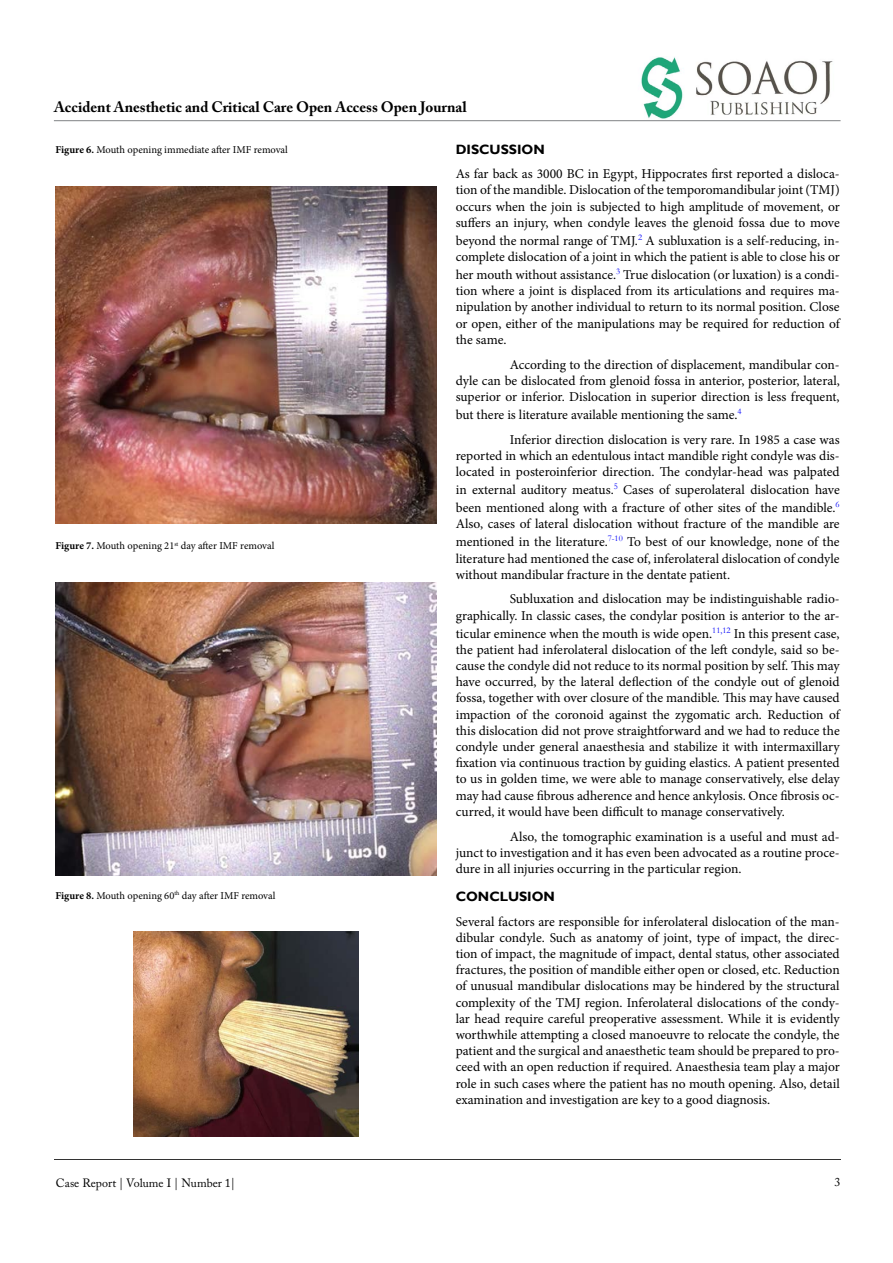
<style>
.page{position:relative;width:893px;height:1263px;background:#fff}
.page>*{position:absolute;margin:0;border:0;box-sizing:border-box;transform-origin:0 0}
.t1{font:700 15px "Adobe Caslon Pro";color:#000}
.t2{font:13.5px/16.2px "Minion Pro";color:#000;text-align:justify}
.t3{font:700 13.5px "Gill Sans";color:#000}
.t4{font:12px "Adobe Caslon Pro";color:#000}
.t5{font:10.5px "Minion Pro";color:#000}
.s1{font-weight:700}
</style>
<div class="page">
<hr style="left:54px;top:120px;width:787px;height:1px;background:#808285">
<img style="left:641px;top:57px;width:192px;height:62px">
<svg style="left:54px;top:1159px;width:787px;height:1px"></svg>
<img style="left:55px;top:186px;width:382px;height:337px">
<img style="left:55px;top:582px;width:382px;height:293px">
<img style="left:134px;top:932px;width:224px;height:204px">
<p class="t1" style="left:54px;top:98px;width:414px">Accident Anesthetic and Critical Care Open Access Open Journal</p>
<p class="t5" style="left:55px;top:143px;width:234px"><span class="s1">Figure 6.</span> Mouth opening immediate after IMF removal</p>
<p class="t5" style="left:55px;top:539px;width:220px"><span class="s1">Figure 7.</span> Mouth opening 21<sup>st</sup> day after IMF removal</p>
<p class="t5" style="left:55px;top:888px;width:222px"><span class="s1">Figure 8.</span> Mouth opening 60<sup>th</sup> day after IMF removal</p>
<p class="t4" style="left:56px;top:1176px;width:181px">Case Report | Volume I | Number 1|</p>
<p class="t3" style="left:456px;top:141px;width:91px">DISCUSSION</p>
<p class="t2" style="left:456px;top:166px;width:386px">As far back as 3000 BC in Egypt, Hippocrates first reported a disloca&shy;tion of the mandible. Dislocation of the temporomandibular joint (TMJ) occurs when the join is subjected to high amplitude of movement, or suffers an injury, when condyle leaves the glenoid fossa due to move</p>
<p class="t2" style="left:456px;top:232px;width:386px">beyond the normal range of TMJ.<sup>2</sup> A subluxation is a self-reducing, in&shy;complete dislocation of a joint in which the patient is able to close his or</p>
<p class="t2" style="left:456px;top:267px;width:386px">her mouth without assistance.<sup>3</sup> True dislocation (or luxation) is a condi&shy;tion where a joint is displaced from its articulations and requires ma&shy;nipulation by another individual to return to its normal position. Close or open, either of the manipulations may be required for reduction of the same.</p>
<p class="t2" style="left:456px;top:356px;width:386px;text-indent:54px">According to the direction of displacement, mandibular con&shy;dyle can be dislocated from glenoid fossa in anterior, posterior, lateral, superior or inferior. Dislocation in superior direction is less frequent,</p>
<p class="t2" style="left:510px;top:402px;width:331px;line-height:24.8px;text-indent:-54px">but there is literature available mentioning the same.<sup>4<br></sup>Inferior direction dislocation is very rare. In 1985 a case was</p>
<p class="t2" style="left:456px;top:447px;width:385px">reported in which an edentulous intact mandible right condyle was dis&shy;located in posteroinferior direction. The condylar-head was palpated</p>
<p class="t2" style="left:456px;top:481px;width:385px;line-height:18px">in external auditory meatus.<sup>5</sup> Cases of superolateral dislocation have been mentioned along with a fracture of other sites of the mandible.<sup>6</sup></p>
<p class="t2" style="left:456px;top:515px;width:385px;line-height:18px">Also, cases of lateral dislocation without fracture of the mandible are mentioned in the literature.<sup>7-10</sup> To best of our knowledge, none of the</p>
<p class="t2" style="left:456px;top:550px;width:385px">literature had mentioned the case of, inferolateral dislocation of condyle without mandibular fracture in the dentate patient.</p>
<p class="t2" style="left:456px;top:591px;width:386px;text-align:right">Subluxation and dislocation may be indistinguishable radio&shy;graphically. In classic cases, the condylar position is anterior to the ar-</p>
<p class="t2" style="left:456px;top:625px;width:386px">ticular eminence when the mouth is wide open.<sup>11,12</sup> In this present case, the patient had inferolateral dislocation of the left condyle, said so be&shy;cause the condyle did not reduce to its normal position by self. This may have occurred, by the lateral deflection of the condyle out of glenoid fossa, together with over closure of the mandible. This may have caused impaction of the coronoid against the zygomatic arch. Reduction of this dislocation did not prove straightforward and we had to reduce the condyle under general anaesthesia and stabilize it with intermaxillary fixation via continuous traction by guiding elastics. A patient presented to us in golden time, we were able to manage conservatively, else delay may had cause fibrous adherence and hence ankylosis. Once fibrosis oc&shy;curred, it would have been difficult to manage conservatively.</p>
<p class="t2" style="left:456px;top:828px;width:385px;text-indent:54px">Also, the tomographic examination is a useful and must ad&shy;junct to investigation and it has even been advocated as a routine proce&shy;dure in all injuries occurring in the particular region.</p>
<p class="t3" style="left:456px;top:888px;width:101px">CONCLUSION</p>
<p class="t2" style="left:456px;top:913px;width:386px">Several factors are responsible for inferolateral dislocation of the man&shy;dibular condyle. Such as anatomy of joint, type of impact, the direc&shy;tion of impact, the magnitude of impact, dental status, other associated fractures, the position of mandible either open or closed, etc. Reduction of unusual mandibular dislocations may be hindered by the structural complexity of the TMJ region. Inferolateral dislocations of the condy&shy;lar head require careful preoperative assessment. While it is evidently worthwhile attempting a closed manoeuvre to relocate the condyle, the patient and the surgical and anaesthetic team should be prepared to pro&shy;ceed with an open reduction if required. Anaesthesia team play a major role in such cases where the patient has no mouth opening. Also, detail examination and investigation are key to a good diagnosis.</p>
<p class="t4" style="left:835px;top:1174px;width:7px">3</p>
</div>
